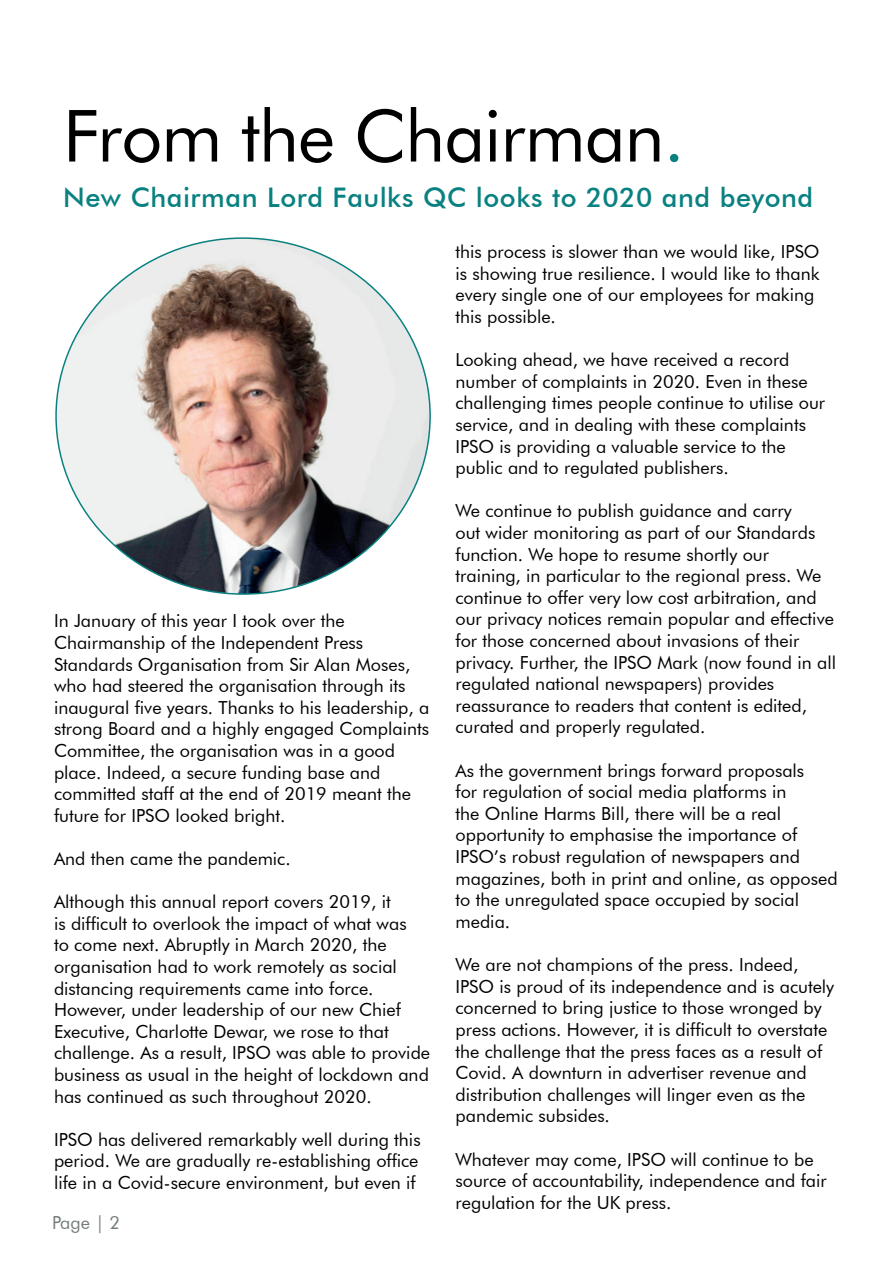
<style>
.page{position:relative;width:893px;height:1263px;background:#fff}
.page>*{position:absolute;margin:0;border:0;box-sizing:border-box;transform-origin:0 0}
.t1{font:72px "Futura BT";letter-spacing:-.015em;color:#000}
.t2{font:500 27px "Futura BT";letter-spacing:.02em;color:#0a8181}
.t3{font:18px/21.6px "Futura BT";color:#000}
.t4{font:18px "Futura BT";color:#737c78}
.s1{color:#0a8181}
</style>
<div class="page">
<img style="left:56px;top:238px;width:374px;height:356px">
<h1 class="t1" style="left:63px;top:92px;width:623px">From the Chairman<span class="s1">.</span></h1>
<h2 class="t2" style="left:63px;top:181px;width:752px">New Chairman Lord Faulks QC looks to 2020 and beyond</h2>
<p class="t3" style="left:54px;top:610px;width:377px">In January of this year I took over the Chairmanship of the Independent Press Standards Organisation from Sir Alan Moses, who had steered the organisation through its inaugural five years. Thanks to his leadership, a strong Board and a highly engaged Complaints Committee, the organisation was in a good place. Indeed, a secure funding base and committed staff at the end of 2019 meant the future for IPSO looked bright.</p>
<p class="t3" style="left:54px;top:848px;width:238px">And then came the pandemic.</p>
<p class="t3" style="left:54px;top:891px;width:378px">Although this annual report covers 2019, it<br>is difficult to overlook the impact of what was<br>to come next. Abruptly in March 2020, the organisation had to work remotely as social distancing requirements came into force.<br>However, under leadership of our new Chief Executive, Charlotte Dewar, we rose to that challenge. As a result, IPSO was able to provide business as usual in the height of lockdown and has continued as such throughout 2020.</p>
<p class="t3" style="left:54px;top:1128px;width:368px;text-align:justify">IPSO has delivered remarkably well during this period. We are gradually re-establishing office life in a Covid-secure environment, but even if</p>
<p class="t4" style="left:52px;top:1211px;width:70px">Page | 2</p>
<p class="t3" style="left:455px;top:241px;width:366px">this process is slower than we would like, IPSO is showing true resilience. I would like to thank every single one of our employees for making this possible.</p>
<p class="t3" style="left:455px;top:349px;width:371px">Looking ahead, we have received a record number of complaints in 2020. Even in these challenging times people continue to utilise our service, and in dealing with these complaints IPSO is providing a valuable service to the public and to regulated publishers.</p>
<p class="t3" style="left:455px;top:500px;width:382px">We continue to publish guidance and carry<br>out wider monitoring as part of our Standards function. We hope to resume shortly our training, in particular to the regional press. We continue to offer very low cost arbitration, and our privacy notices remain popular and effective for those concerned about invasions of their privacy. Further, the IPSO Mark (now found in all regulated national newspapers) provides reassurance to readers that content is edited, curated and properly regulated.</p>
<p class="t3" style="left:455px;top:759px;width:384px">As the government brings forward proposals<br>for regulation of social media platforms in<br>the Online Harms Bill, there will be a real opportunity to emphasise the importance of IPSO’s robust regulation of newspapers and magazines, both in print and online, as opposed to the unregulated space occupied by social media.</p>
<p class="t3" style="left:455px;top:954px;width:380px">We are not champions of the press. Indeed, IPSO is proud of its independence and is acutely concerned to bring justice to those wronged by press actions. However, it is difficult to overstate the challenge that the press faces as a result of Covid. A downturn in advertiser revenue and distribution challenges will linger even as the pandemic subsides.</p>
<p class="t3" style="left:455px;top:1148px;width:373px">Whatever may come, IPSO will continue to be source of accountability, independence and fair regulation for the UK press.</p>
</div>
